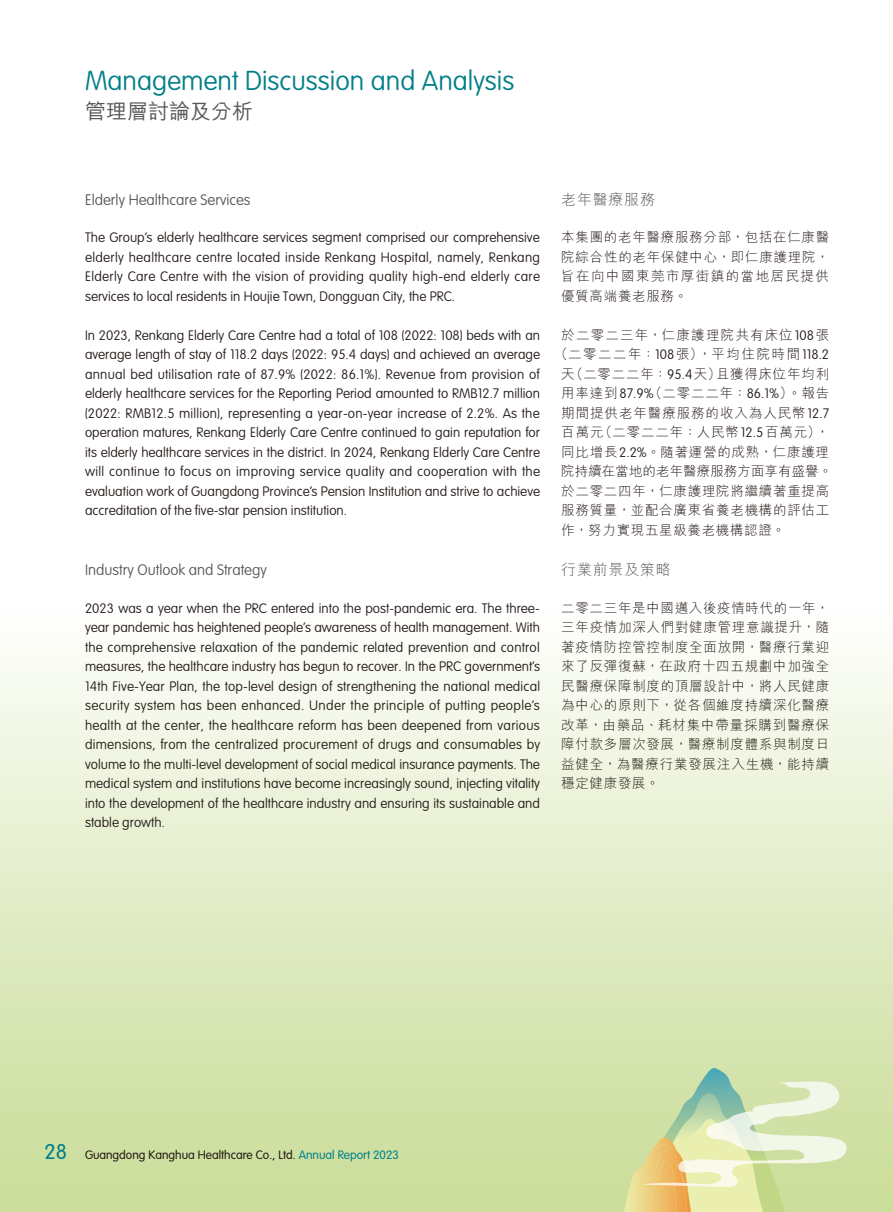
<style>
.page{position:relative;width:893px;height:1212px;background:#fff}
.page>*{position:absolute;margin:0;border:0;box-sizing:border-box;transform-origin:0 0}
.t1{font:100 27px "VAG Rounded Std";color:#007f88}
.t2{font:500 21px "M Hei HK";color:#595857}
.t3{font:100 15px "VAG Rounded Std";color:#595857}
.t4{font:300 15px "M Hei HK";letter-spacing:.05em;color:#595857}
.t5{font:100 13.5px/19.5px "VAG Rounded Std";color:#231916;text-align:justify}
.t6{font:300 13.5px/19.5px "M Hei HK";letter-spacing:.055em;color:#231916;text-align:justify}
.t7{font:300 13.5px "M Hei HK";letter-spacing:.115em;color:#231916}
.t8{font:300 13.5px "M Hei HK";letter-spacing:.09em;color:#231916}
.t9{font:300 13.5px "M Hei HK";letter-spacing:.005em;color:#231916}
.t10{font:300 12px "VAG Rounded Std";color:#231916}
.s1{font-family:"VAG Rounded Std";font-weight:100}
.s2{font-size:21px;color:#007f88}
.s3{color:#007f88}
</style>
<div class="page">
<svg style="left:0;top:660px;width:893px;height:552px;background:#e1ecc6"></svg>
<svg style="left:876px;top:1138px;width:17px;height:74px"></svg>
<svg style="left:622px;top:1068px;width:225px;height:144px;background:#d7e0ac"></svg>
<h1 class="t1" style="left:85px;top:66px;width:431px">Management Discussion and Analysis</h1>
<h2 class="t2" style="left:85px;top:96px;width:169px">管理層討論及分析</h2>
<p class="t3" style="left:85px;top:191px;width:167px">Elderly Healthcare Services</p>
<p class="t5" style="left:85px;top:228px;width:457px">The Group’s elderly healthcare services segment comprised our comprehensive elderly healthcare centre located inside Renkang Hospital, namely, Renkang Elderly Care Centre with the vision of providing quality high-end elderly care services to local residents in Houjie Town, Dongguan City, the PRC.</p>
<p class="t5" style="left:85px;top:326px;width:457px">In 2023, Renkang Elderly Care Centre had a total of 108 (2022: 108) beds with an average length of stay of 118.2 days (2022: 95.4 days) and achieved an average annual bed utilisation rate of 87.9% (2022: 86.1%). Revenue from provision of elderly healthcare services for the Reporting Period amounted to RMB12.7 million (2022: RMB12.5 million), representing a year-on-year increase of 2.2%. As the operation matures, Renkang Elderly Care Centre continued to gain reputation for its elderly healthcare services in the district. In 2024, Renkang Elderly Care Centre will continue to focus on improving service quality and cooperation with the evaluation work of Guangdong Province’s Pension Institution and strive to achieve accreditation of the five-star pension institution.</p>
<p class="t3" style="left:85px;top:561px;width:183px">Industry Outlook and Strategy</p>
<p class="t5" style="left:85px;top:599px;width:457px">2023 was a year when the PRC entered into the post-pandemic era. The three&shy;year pandemic has heightened people’s awareness of health management. With the comprehensive relaxation of the pandemic related prevention and control measures, the healthcare industry has begun to recover. In the PRC government’s 14th Five-Year Plan, the top-level design of strengthening the national medical security system has been enhanced. Under the principle of putting people’s health at the center, the healthcare reform has been deepened from various dimensions, from the centralized procurement of drugs and consumables by volume to the multi-level development of social medical insurance payments. The medical system and institutions have become increasingly sound, injecting vitality into the development of the healthcare industry and ensuring its sustainable and stable growth.</p>
<p class="t4" style="left:561px;top:192px;width:95px">老年醫療服務</p>
<p class="t6" style="left:561px;top:227px;width:269px">本集團的老年醫療服務分部，包括在仁康醫院綜合性的老年保健中心，即仁康護理院，旨在向中國東莞市厚街鎮的當地居民提供優質高端養老服務。</p>
<p class="t8" style="left:561px;top:328px;width:269px">於二零二三年，仁康護理院共有床位<span class="s1">108</span>張</p>
<p class="t7" style="left:555px;top:348px;width:276px">（二零二二年：<span class="s1">108</span>張），平均住院時間<span class="s1">118.2</span></p>
<p class="t6" style="left:561px;top:364px;width:269px">天（二零二二年：<span class="s1">95.4</span>天）且獲得床位年均利</p>
<p class="t6" style="left:561px;top:383px;width:269px">用率達到<span class="s1">87.9%</span>（二零二二年：<span class="s1">86.1%</span>）。報告</p>
<p class="t6" style="left:561px;top:403px;width:269px">期間提供老年醫療服務的收入為人民幣<span class="s1">12.7</span></p>
<p class="t6" style="left:561px;top:422px;width:269px">百萬元（二零二二年：人民幣<span class="s1">12.5</span>百萬元），</p>
<p class="t6" style="left:561px;top:442px;width:269px">同比增長<span class="s1">2.2%</span>。隨著運營的成熟，仁康護理</p>
<p class="t9" style="left:561px;top:464px;width:272px">院持續在當地的老年醫療服務方面享有盛譽。</p>
<p class="t6" style="left:561px;top:481px;width:269px">於二零二四年，仁康護理院將繼續著重提高</p>
<p class="t6" style="left:561px;top:500px;width:269px">服務質量，並配合廣東省養老機構的評估工</p>
<p class="t6" style="left:561px;top:520px;width:226px">作，努力實現五星級養老機構認證。</p>
<p class="t4" style="left:561px;top:562px;width:111px">行業前景及策略</p>
<p class="t6" style="left:561px;top:598px;width:269px">二零二三年是中國邁入後疫情時代的一年，三年疫情加深人們對健康管理意識提升，隨著疫情防控管控制度全面放開，醫療行業迎來了反彈復蘇，在政府十四五規劃中加強全民醫療保障制度的頂層設計中，將人民健康為中心的原則下，從各個維度持續深化醫療改革，由藥品、耗材集中帶量採購到醫療保障付款多層次發展，醫療制度體系與制度日益健全，為醫療行業發展注入生機，能持續穩定健康發展。</p>
<p class="t10" style="left:44px;top:1148px;width:356px"><span class="s2">28</span> Guangdong Kanghua Healthcare Co., Ltd. <span class="s3">Annual Report 2023</span></p>
</div>
